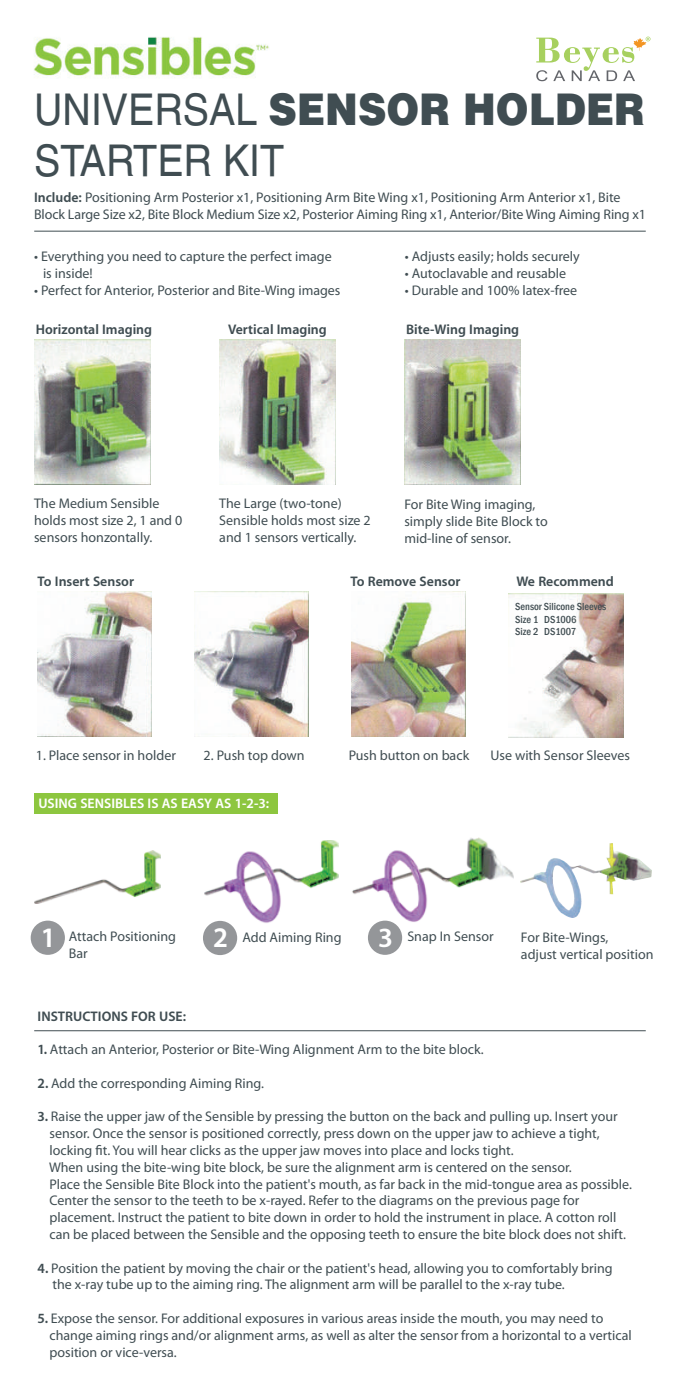
<style>
.page{position:relative;width:680px;height:1396px;background:#fff}
.page>*{position:absolute;margin:0;border:0;box-sizing:border-box;transform-origin:0 0}
.t1{font:43.75px/50.8px "Helvetica LT";color:#404d52;scale:.9 1}
.t2{font:700 28px "Myriad Set Pro";color:#fff}
.t3{font:14px/16.8px "Myriad Pro";color:#404d52}
.t4{font:700 14px "Myriad Set Pro";color:#404d52}
.t5{font:700 14px "Myriad Set Pro";color:#fff}
.t6{font:500 condensed 10.5px/12.2px "Franklin Gothic";color:#404d52}
.s1{font-weight:900}
.s2{font-family:"Myriad Set Pro";font-weight:700}
.s3{font-family:"Myriad Set Pro";font-weight:700;font-size:28px;color:#fff}
</style>
<div class="page">
<div style="left:34px;top:793px;width:243px;height:20px;background:#8dc63f"></div>
<svg style="left:536px;top:37px;width:114px;height:44px"></svg>
<hr style="left:34px;top:231px;width:611px;height:1px;background:#404d52">
<img style="left:404px;top:340px;width:117px;height:144px">
<img style="left:219px;top:340px;width:117px;height:144px">
<img style="left:34px;top:340px;width:117px;height:144px">
<img style="left:37px;top:592px;width:114px;height:145px">
<img style="left:194px;top:592px;width:114px;height:145px">
<img style="left:352px;top:592px;width:114px;height:145px">
<img style="left:509px;top:593px;width:114px;height:145px">
<img style="left:520px;top:843px;width:131px;height:74px">
<img style="left:35px;top:850px;width:126px;height:53px">
<img style="left:205px;top:841px;width:133px;height:90px">
<img style="left:352px;top:837px;width:161px;height:93px">
<div style="left:31px;top:921px;width:34px;height:34px;background:#949699;border-radius:50%"></div>
<div style="left:203px;top:921px;width:34px;height:34px;background:#949699;border-radius:50%"></div>
<div style="left:368px;top:921px;width:34px;height:34px;background:#949699;border-radius:50%"></div>
<hr style="left:34px;top:1030px;width:611px;height:1px;background:#404d52">
<img style="left:34px;top:37px;width:235px;height:41px">
<h1 class="t1" style="left:34px;top:84px;width:680px">UNIVERSAL <span class="s1">SENSOR HOLDER<br></span>STARTER KIT</h1>
<p class="t3" style="left:34px;top:189px;width:613px"><span class="s2">Include:</span> Positioning Arm Posterior x1, Positioning Arm Bite Wing x1, Positioning Arm Anterior x1, Bite<br>Block Large Size x2, Bite Block Medium Size x2, Posterior Aiming Ring x1, Anterior/Bite Wing Aiming Ring x1</p>
<p class="t3" style="left:43px;top:248px;width:290px;text-indent:-9px">• Everything you need to capture the perfect image is inside!</p>
<p class="t3" style="left:34px;top:282px;width:308px">• Perfect for Anterior, Posterior and Bite-Wing images</p>
<p class="t3" style="left:405px;top:248px;width:176px">• Adjusts easily; holds securely</p>
<p class="t3" style="left:405px;top:265px;width:163px">• Autoclavable and reusable</p>
<p class="t3" style="left:405px;top:282px;width:174px">• Durable and 100% latex-free</p>
<p class="t4" style="left:36px;top:318px;width:118px">Horizontal Imaging</p>
<p class="t4" style="left:228px;top:318px;width:100px">Vertical Imaging</p>
<p class="t4" style="left:406px;top:318px;width:115px">Bite-Wing Imaging</p>
<p class="t3" style="left:34px;top:495px;width:150px">The Medium Sensible holds most size 2, 1 and 0 sensors honzontally.</p>
<p class="t3" style="left:219px;top:495px;width:153px">The Large (two-tone)<br>Sensible holds most size 2 and 1 sensors vertically.</p>
<p class="t3" style="left:404px;top:496px;width:145px">For Bite Wing imaging, simply slide Bite Block to mid-line of sensor.</p>
<p class="t4" style="left:38px;top:571px;width:98px">To Insert Sensor</p>
<p class="t4" style="left:350px;top:571px;width:112px">To Remove Sensor</p>
<p class="t4" style="left:516px;top:571px;width:99px">We Recommend</p>
<p class="t6" style="left:515px;top:601px;width:93px">Sensor Silicone Sleeves<br>Size 1 DS1006<br>Size 2 DS1007</p>
<p class="t3" style="left:36px;top:748px;width:142px">1. Place sensor in holder</p>
<p class="t3" style="left:204px;top:748px;width:103px">2. Push top down</p>
<p class="t3" style="left:348px;top:748px;width:122px">Push button on back</p>
<p class="t5" style="left:38px;top:792px;width:232px">USING SENSIBLES IS AS EASY AS 1-2-3:</p>
<p class="t3" style="left:490px;top:748px;width:141px">Use with Sensor Sleeves</p>
<p class="t3" style="left:41px;top:929px;width:137px"><span class="s3">1</span> Attach Positioning</p>
<h2 class="t2" style="left:213px;top:916px;width:16px">2</h2>
<h2 class="t2" style="left:378px;top:916px;width:16px">3</h2>
<p class="t3" style="left:69px;top:945px;width:20px">Bar</p>
<p class="t3" style="left:242px;top:929px;width:101px">Add Aiming Ring</p>
<p class="t3" style="left:407px;top:929px;width:88px">Snap In Sensor</p>
<p class="t3" style="left:521px;top:929px;width:134px">For Bite-Wings,<br>adjust vertical position</p>
<p class="t4" style="left:38px;top:1005px;width:150px">INSTRUCTIONS FOR USE:</p>
<p class="t3" style="left:38px;top:1041px;width:447px"><span class="s2">1.</span> Attach an Anterior, Posterior or Bite-Wing Alignment Arm to the bite block.</p>
<p class="t3" style="left:38px;top:1075px;width:228px"><span class="s2">2.</span> Add the corresponding Aiming Ring.</p>
<p class="t3" style="left:49px;top:1108px;width:584px;text-indent:-11px"><span class="s2">3.</span> Raise the upper jaw of the Sensible by pressing the button on the back and pulling up. Insert your sensor. Once the sensor is positioned correctly, press down on the upper jaw to achieve a tight, locking fit. You will hear clicks as the upper jaw moves into place and locks tight.<br>When using the bite-wing bite block, be sure the alignment arm is centered on the sensor.<br>Place the Sensible Bite Block into the patient's mouth, as far back in the mid-tongue area as possible.<br>Center the sensor to the teeth to be x-rayed. Refer to the diagrams on the previous page for placement. Instruct the patient to bite down in order to hold the instrument in place. A cotton roll can be placed between the Sensible and the opposing teeth to ensure the bite block does not shift.</p>
<p class="t3" style="left:52px;top:1260px;width:561px;text-indent:-15px"><span class="s2">4.</span> Position the patient by moving the chair or the patient's head, allowing you to comfortably bring the x-ray tube up to the aiming ring. The alignment arm will be parallel to the x-ray tube.</p>
<p class="t3" style="left:50px;top:1310px;width:584px;text-indent:-12px"><span class="s2">5.</span> Expose the sensor. For additional exposures in various areas inside the mouth, you may need to change aiming rings and/or alignment arms, as well as alter the sensor from a horizontal to a vertical position or vice-versa.</p>
</div>
